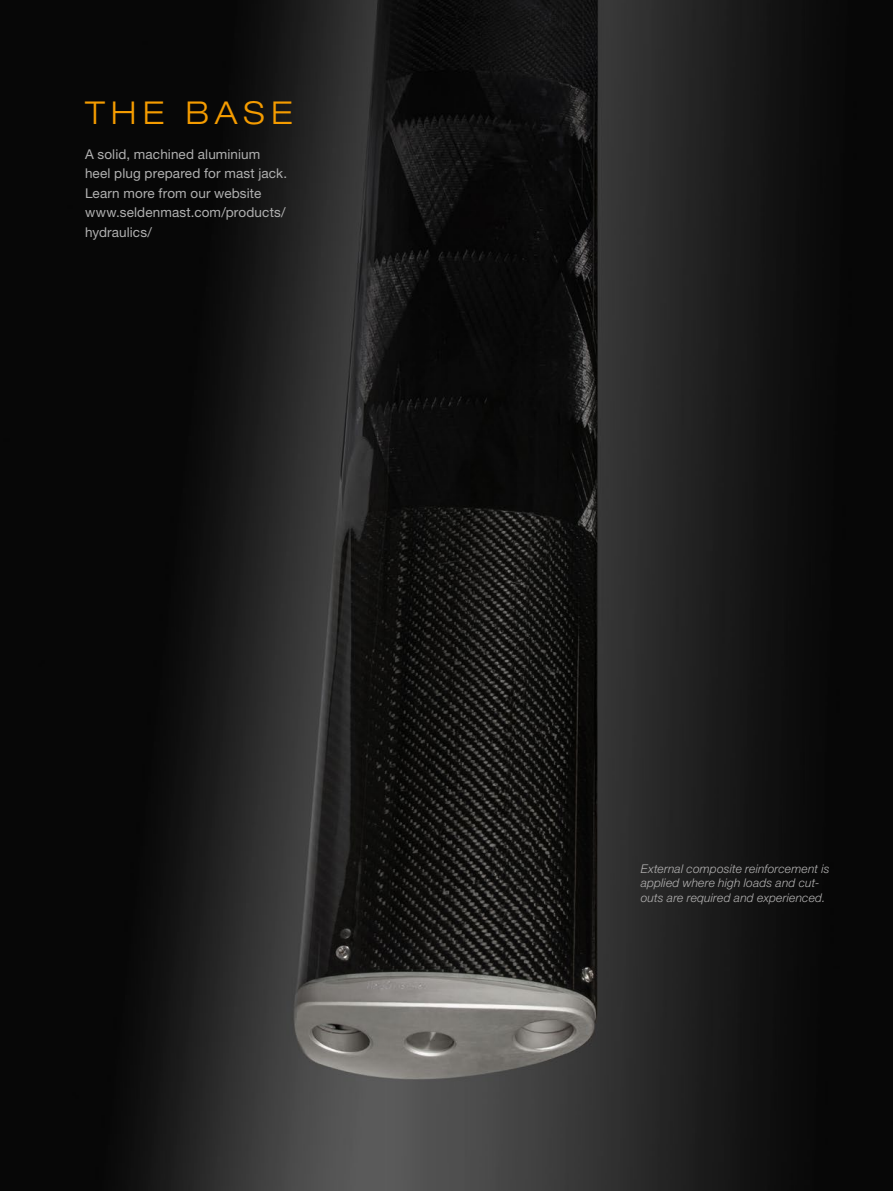
<style>
.page{position:relative;width:893px;height:1191px;background:#fff}
.page>*{position:absolute;margin:0;border:0;box-sizing:border-box;transform-origin:0 0}
.t1{font:300 expanded 31.5px "Helvetica Neue LT Pro";letter-spacing:.205em;color:#f59c00}
.t2{font:13.5px/19.5px "Helvetica Neue LT Pro";letter-spacing:.01em;color:#b0b0b0}
.t3{font:italic 300 12px/14.4px "Helvetica Neue LT Pro";letter-spacing:.015em;color:#b3b2b2}
</style>
<div class="page">
<img style="left:0;top:0;width:893px;height:1191px">
<h1 class="t1" style="left:85px;top:94px;width:209px">THE BASE</h1>
<p class="t2" style="left:85px;top:144px;width:204px">A solid, machined aluminium heel plug prepared for mast jack.<br>Learn more from our website www.seldenmast.com/products/ hydraulics/</p>
<p class="t3" style="left:641px;top:861px;width:190px">External composite reinforcement is applied where high loads and cut&shy;outs are required and experienced.</p>
</div>
